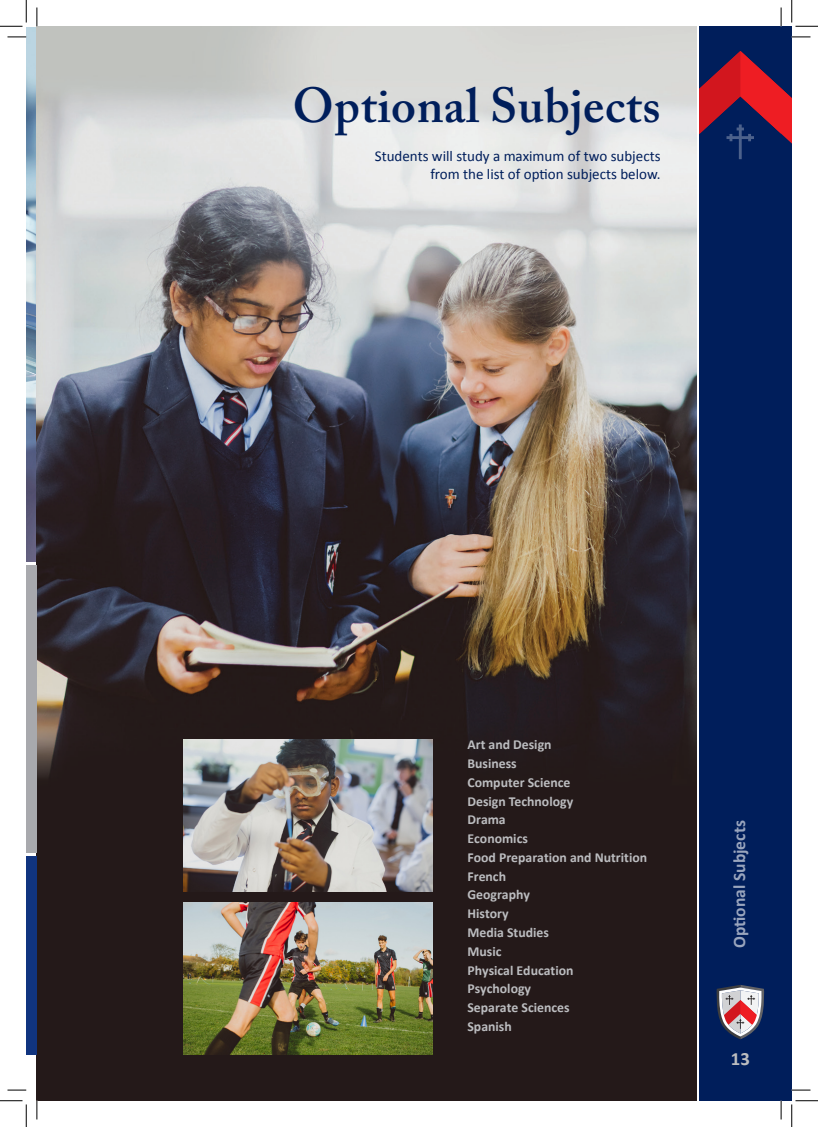
<style>
.page{position:relative;width:818px;height:1127px;background:#fff}
.page>*{position:absolute;margin:0;border:0;box-sizing:border-box;transform-origin:0 0}
.t1{font:600 48.88px "Adobe Caslon Pro";letter-spacing:.01em;color:#001e5b}
.t2{font:700 18.75px "Calibri";color:#bcbdc0}
.t3{font:700 17.5px "Calibri";color:#fff}
.t4{font:15px/18px "Calibri";color:#001e5b;text-align:right}
.t5{font:700 13.75px/18.8px "Calibri";color:#bcbdc0}
</style>
<div class="page">
<img style="left:26px;top:27px;width:11px;height:534px">
<img style="left:37px;top:26px;width:659px;height:1074px">
<div style="left:699px;top:26px;width:93px;height:1074px;background:#001e5b"></div>
<svg style="left:699px;top:51px;width:93px;height:108px"></svg>
<svg style="left:716px;top:985px;width:48px;height:54px"></svg>
<div style="left:26px;top:855px;width:11px;height:199px;background:#10347f"></div>
<div style="left:26px;top:565px;width:11px;height:287px;background:#a8a9ad"></div>
<img style="left:184px;top:738px;width:248px;height:153px">
<img style="left:184px;top:901px;width:248px;height:153px">
<svg style="left:8px;top:36px;width:18px;height:2px"></svg>
<svg style="left:792px;top:36px;width:18px;height:2px"></svg>
<svg style="left:8px;top:1089px;width:18px;height:1px"></svg>
<svg style="left:792px;top:1089px;width:18px;height:1px"></svg>
<svg style="left:36px;top:8px;width:2px;height:18px"></svg>
<svg style="left:36px;top:1100px;width:2px;height:19px"></svg>
<svg style="left:780px;top:8px;width:2px;height:18px"></svg>
<svg style="left:780px;top:1100px;width:2px;height:19px"></svg>
<svg style="left:0;top:0;width:27px;height:27px"></svg>
<svg style="left:0;top:1100px;width:27px;height:26px"></svg>
<svg style="left:791px;top:0;width:27px;height:27px"></svg>
<svg style="left:791px;top:1100px;width:27px;height:26px"></svg>
<p class="t1" style="left:293px;top:77px;width:369px">Optional Subjects</p>
<p class="t4" style="left:375px;top:146px;width:287px">Students will study a maximum of two subjects from the list of option subjects below.</p>
<p class="t5" style="left:467px;top:734px;width:181px">Art and Design<br>Business<br>Computer Science<br>Design Technology<br>Drama<br>Economics<br>Food Preparation and Nutrition<br>French<br>Geography<br>History<br>Media Studies<br>Music<br>Physical Education<br>Psychology<br>Separate Sciences<br>Spanish</p>
<p class="t3" style="left:729px;top:948px;width:129px;rotate:-90deg">Optional Subjects</p>
<p class="t2" style="left:731px;top:1046px;width:21px">13</p>
</div>
